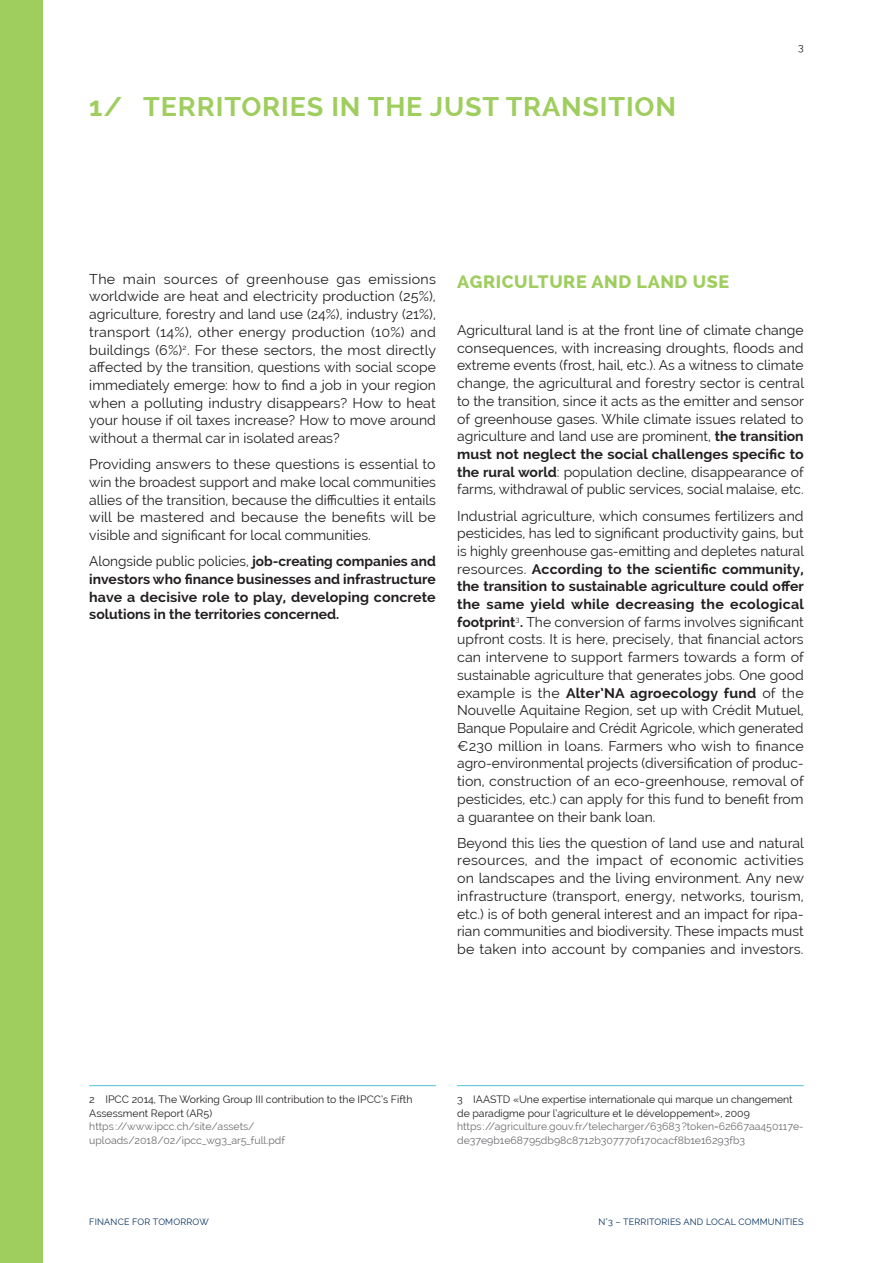
<style>
.page{position:relative;width:893px;height:1263px;background:#fff}
.page>*{position:absolute;margin:0;border:0;box-sizing:border-box;transform-origin:0 0}
.T1{font:700 27px "Raleway";letter-spacing:.03em;color:#9fce5f}
.T2_vert{font:800 18px "Raleway";letter-spacing:.03em;color:#9fce5f}
.texte_lecture{font:13.95px/17.7px "Raleway";color:#231f20;text-align:justify}
.texte_lecture-2{font:700 13.95px/17.7px "Raleway";color:#231f20;text-align:justify}
.renvois{font:10.5px/13.5px "Raleway";color:#6c6d70}
.renvois-2{font:10.5px/13.5px "Raleway";color:#231f20}
.t1{font:9px "Raleway";letter-spacing:.02em;color:#002e5e}
.s1{font-weight:400}
.s2{font-weight:700}
.s3{color:#6c6d70}
.s4{color:#231f20}
</style>
<div class="page">
<div style="left:0;top:0;width:43px;height:1263px;background:#9fce5f"></div>
<hr style="left:89px;top:1085px;width:347px;height:1px;background:#4ec3cf">
<hr style="left:457px;top:1085px;width:347px;height:1px;background:#4ec3cf">
<p class="T1" style="left:89px;top:91px;width:588px">1/ TERRITORIES IN THE JUST TRANSITION</p>
<p class="renvois-2" style="left:798px;top:40px;width:7px">3</p>
<p class="texte_lecture" style="left:89px;top:270px;width:348px">The main sources of greenhouse gas emissions worldwide are heat and electricity production (25%), agriculture, forestry and land use (24%), industry (21%), transport (14%), other energy production (10%) and buildings (6%)<sup>2</sup>. For these sectors, the most directly affected by the transition, questions with social scope immediately emerge: how to find a job in your region when a polluting industry disappears? How to heat your house if oil taxes increase? How to move around without a thermal car in isolated areas?</p>
<p class="texte_lecture" style="left:89px;top:455px;width:348px">Providing answers to these questions is essential to win the broadest support and make local communities allies of the transition, because the difficulties it entails will be mastered and because the benefits will be visible and significant for local communities.</p>
<p class="texte_lecture-2" style="left:89px;top:553px;width:348px"><span class="s1">Alongside public policies,</span> job-creating companies and investors who finance businesses and infrastructure have a decisive role to play, developing concrete solutions in the territories concerned.</p>
<p class="T2_vert" style="left:457px;top:271px;width:274px">AGRICULTURE AND LAND USE</p>
<p class="texte_lecture" style="left:457px;top:321px;width:348px">Agricultural land is at the front line of climate change consequences, with increasing droughts, floods and extreme events (frost, hail, etc.). As a witness to climate change, the agricultural and forestry sector is central to the transition, since it acts as the emitter and sensor of greenhouse gases. While climate issues related to agriculture and land use are prominent, <span class="s2">the transition must not neglect the social challenges specific to the rural world</span>: population decline, disappearance of farms, withdrawal of public services, social malaise, etc.</p>
<p class="texte_lecture" style="left:457px;top:507px;width:348px">Industrial agriculture, which consumes fertilizers and pesticides, has led to significant productivity gains, but is highly greenhouse gas-emitting and depletes natural resources. <span class="s2">According to the scientific community, the transition to sustainable agriculture could offer the same yield while decreasing the ecological footprint</span><sup>3</sup><span class="s2">.</span> The conversion of farms involves significant upfront costs. It is here, precisely, that financial actors can intervene to support farmers towards a form of sustainable agriculture that generates jobs. One good example is the <span class="s2">Alter’NA agroecology fund</span> of the Nouvelle Aquitaine Region, set up with Crédit Mutuel, Banque Populaire and Crédit Agricole, which generated €230 million in loans. Farmers who wish to finance agro-environmental projects (diversification of produc&shy;tion, construction of an eco-greenhouse, removal of pesticides, etc.) can apply for this fund to benefit from a guarantee on their bank loan.</p>
<p class="texte_lecture" style="left:457px;top:834px;width:348px">Beyond this lies the question of land use and natural resources, and the impact of economic activities on landscapes and the living environment. Any new infrastructure (transport, energy, networks, tourism, etc.) is of both general interest and an impact for ripa&shy;rian communities and biodiversity. These impacts must be taken into account by companies and investors.</p>
<p class="renvois-2" style="left:89px;top:1093px;width:325px">2 IPCC 2014, The Working Group III contribution to the IPCC’s Fifth Assessment Report (AR5)<br><span class="s3">https ://www.ipcc.ch/site/assets/ uploads/2018/02/ipcc_wg3_ar5_full.pdf</span></p>
<p class="renvois" style="left:457px;top:1093px;width:348px"><span class="s4">3 IAASTD «Une expertise internationale qui marque un changement de paradigme pour l’agriculture et le développement», 2009<br></span>https ://agriculture.gouv.fr/telecharger/63683?token=62667aa450117e&shy;de37e9b1e68795db98c8712b307770f170cacf8b1e16293fb3</p>
<p class="t1" style="left:89px;top:1216px;width:121px">FINANCE FOR TOMORROW</p>
<p class="t1" style="left:598px;top:1216px;width:207px">N°3 – TERRITORIES AND LOCAL COMMUNITIES</p>
</div>
